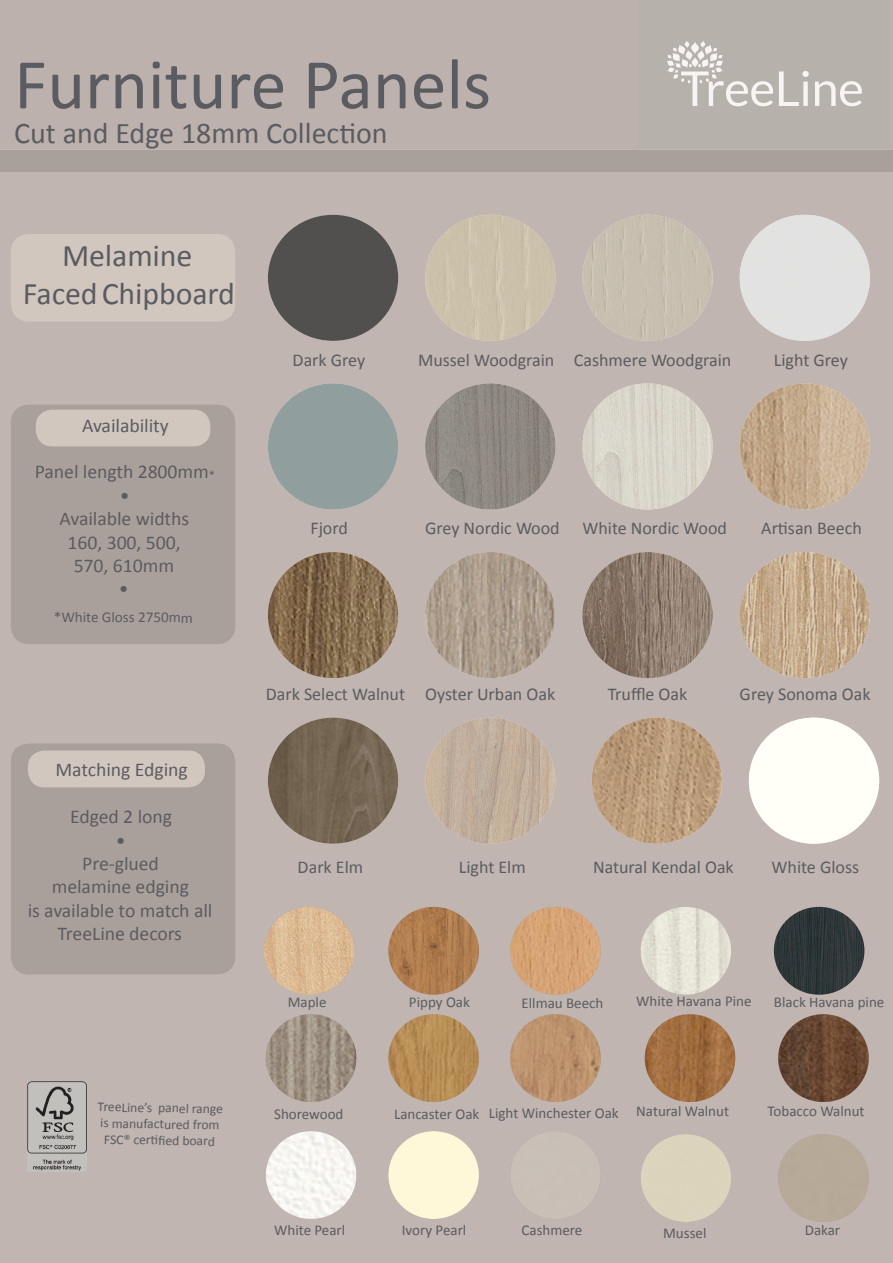
<style>
.page{position:relative;width:893px;height:1263px;background:#fff}
.page>*{position:absolute;margin:0;border:0;box-sizing:border-box;transform-origin:0 0}
.t1{font:72px "Calibri";color:#5b5c61}
.t2{font:31.5px "Calibri";color:#5b5c61}
.t3{font:30px "Calibri";color:#5b5c61}
.t4{font:19.5px "Calibri";color:#5b5c61}
.t5{font:18px "Calibri";color:#5b5c61}
.t6{font:15px "Calibri";color:#5b5c61}
.t7{font:13.5px "Calibri";color:#5b5c61}
.s1{font-size:12px}
</style>
<div class="page">
<div style="left:0;top:1px;width:893px;height:1261px;background:#c0b5b0"></div>
<div style="left:1px;top:1px;width:892px;height:148px;background:#bcb1ac"></div>
<img style="left:582px;top:383px;width:131px;height:126px">
<img style="left:740px;top:383px;width:130px;height:126px">
<img style="left:268px;top:552px;width:130px;height:126px">
<img style="left:425px;top:552px;width:130px;height:126px">
<img style="left:582px;top:552px;width:131px;height:126px">
<img style="left:740px;top:552px;width:130px;height:126px">
<img style="left:268px;top:718px;width:130px;height:126px">
<img style="left:425px;top:718px;width:130px;height:126px">
<img style="left:749px;top:718px;width:130px;height:126px">
<img style="left:592px;top:718px;width:130px;height:126px">
<img style="left:388px;top:907px;width:91px;height:88px">
<img style="left:510px;top:907px;width:91px;height:88px">
<img style="left:641px;top:907px;width:90px;height:88px">
<img style="left:774px;top:907px;width:90px;height:88px">
<img style="left:266px;top:1014px;width:90px;height:88px">
<img style="left:388px;top:1014px;width:91px;height:88px">
<img style="left:510px;top:1014px;width:91px;height:88px">
<img style="left:645px;top:1014px;width:90px;height:88px">
<img style="left:778px;top:1014px;width:91px;height:88px">
<img style="left:266px;top:1131px;width:90px;height:88px">
<img style="left:388px;top:1131px;width:91px;height:88px">
<img style="left:511px;top:1132px;width:89px;height:86px">
<img style="left:641px;top:1134px;width:90px;height:88px">
<img style="left:264px;top:907px;width:90px;height:88px">
<div style="left:1px;top:150px;width:892px;height:21px;background:#aaa09b"></div>
<div style="left:638px;top:0;width:251px;height:149px;background:#b6b2ab"></div>
<svg style="left:779px;top:71px;width:30px;height:35px"></svg>
<svg style="left:815px;top:81px;width:47px;height:25px"></svg>
<svg style="left:667px;top:41px;width:106px;height:65px"></svg>
<img style="left:268px;top:215px;width:130px;height:126px">
<img style="left:582px;top:215px;width:131px;height:126px">
<img style="left:425px;top:215px;width:130px;height:126px">
<img style="left:28px;top:1081px;width:59px;height:90px">
<img style="left:740px;top:215px;width:130px;height:126px">
<img style="left:268px;top:383px;width:130px;height:126px">
<img style="left:425px;top:383px;width:130px;height:126px">
<div style="left:11px;top:405px;width:224px;height:239px;background:#aaa09b;border-radius:18px"></div>
<div style="left:11px;top:743px;width:224px;height:231px;background:#aaa09b;border-radius:18px"></div>
<div style="left:11px;top:234px;width:224px;height:88px;background:#d2c7bf;border-radius:18px"></div>
<div style="left:36px;top:410px;width:174px;height:36px;background:#d2c7bf;border-radius:16px"></div>
<div style="left:28px;top:750px;width:177px;height:37px;background:#d2c7bf;border-radius:16px"></div>
<p class="t1" style="left:14px;top:39px;width:478px">Furniture Panels</p>
<p class="t3" style="left:14px;top:114px;width:375px">Cut and Edge 18mm Collection</p>
<p class="t2" style="left:62px;top:236px;width:132px">Melamine</p>
<p class="t2" style="left:23px;top:273px;width:214px">Faced Chipboard</p>
<p class="t4" style="left:82px;top:413px;width:88px">Availability</p>
<p class="t4" style="left:35px;top:460px;width:182px">Panel length 2800mm<span class="s1">*</span></p>
<p class="t4" style="left:120px;top:483px;width:12px">•</p>
<p class="t4" style="left:60px;top:506px;width:131px">Available widths</p>
<p class="t4" style="left:68px;top:530px;width:115px">160, 300, 500,</p>
<p class="t4" style="left:74px;top:553px;width:102px">570, 610mm</p>
<p class="t4" style="left:119px;top:577px;width:12px">•</p>
<p class="t6" style="left:54px;top:608px;width:141px">*White Gloss 2750mm</p>
<p class="t4" style="left:56px;top:757px;width:134px">Matching Edging</p>
<p class="t4" style="left:70px;top:804px;width:104px">Edged 2 long</p>
<p class="t4" style="left:116px;top:828px;width:12px">•</p>
<p class="t4" style="left:82px;top:851px;width:78px">Pre-glued</p>
<p class="t4" style="left:52px;top:874px;width:139px">melamine edging</p>
<p class="t4" style="left:28px;top:898px;width:186px">is available to match all</p>
<p class="t4" style="left:58px;top:921px;width:126px">TreeLine decors</p>
<p class="t5" style="left:293px;top:348px;width:74px">Dark Grey</p>
<p class="t5" style="left:418px;top:348px;width:138px">Mussel Woodgrain</p>
<p class="t5" style="left:574px;top:348px;width:159px">Cashmere Woodgrain</p>
<p class="t5" style="left:774px;top:348px;width:75px">Light Grey</p>
<p class="t5" style="left:310px;top:517px;width:39px">Fjord</p>
<p class="t5" style="left:425px;top:517px;width:136px">Grey Nordic Wood</p>
<p class="t5" style="left:582px;top:517px;width:146px">White Nordic Wood</p>
<p class="t5" style="left:761px;top:517px;width:102px">Artisan Beech</p>
<p class="t5" style="left:266px;top:682px;width:141px">Dark Select Walnut</p>
<p class="t5" style="left:425px;top:682px;width:132px">Oyster Urban Oak</p>
<p class="t5" style="left:608px;top:682px;width:81px">Truffle Oak</p>
<p class="t5" style="left:740px;top:682px;width:132px">Grey Sonoma Oak</p>
<p class="t5" style="left:298px;top:856px;width:67px">Dark Elm</p>
<p class="t5" style="left:459px;top:856px;width:68px">Light Elm</p>
<p class="t5" style="left:593px;top:856px;width:142px">Natural Kendal Oak</p>
<p class="t5" style="left:771px;top:856px;width:89px">White Gloss</p>
<p class="t6" style="left:288px;top:993px;width:40px">Maple</p>
<p class="t6" style="left:409px;top:993px;width:63px">Pippy Oak</p>
<p class="t6" style="left:521px;top:994px;width:83px">Ellmau Beech</p>
<p class="t6" style="left:636px;top:991px;width:117px">White Havana Pine</p>
<p class="t6" style="left:774px;top:993px;width:112px">Black Havana pine</p>
<p class="t7" style="left:98px;top:1098px;width:127px;rotate:1deg">TreeLine’s panel range</p>
<p class="t7" style="left:101px;top:1114px;width:121px;rotate:1deg">is manufactured from</p>
<p class="t7" style="left:104px;top:1131px;width:112px;rotate:1deg">FSC® certi fi ed board</p>
<p class="t6" style="left:274px;top:1104px;width:71px">Shorewood</p>
<p class="t6" style="left:394px;top:1104px;width:87px">Lancaster Oak</p>
<p class="t6" style="left:489px;top:1104px;width:131px">Light Winchester Oak</p>
<p class="t6" style="left:636px;top:1102px;width:94px">Natural Walnut</p>
<p class="t6" style="left:768px;top:1102px;width:99px">Tobacco Walnut</p>
<p class="t6" style="left:274px;top:1221px;width:73px">White Pearl</p>
<p class="t6" style="left:402px;top:1221px;width:66px">Ivory Pearl</p>
<p class="t6" style="left:521px;top:1221px;width:62px">Cashmere</p>
<p class="t6" style="left:663px;top:1223px;width:45px">Mussel</p>
<p class="t6" style="left:805px;top:1221px;width:37px">Dakar</p>
</div>
